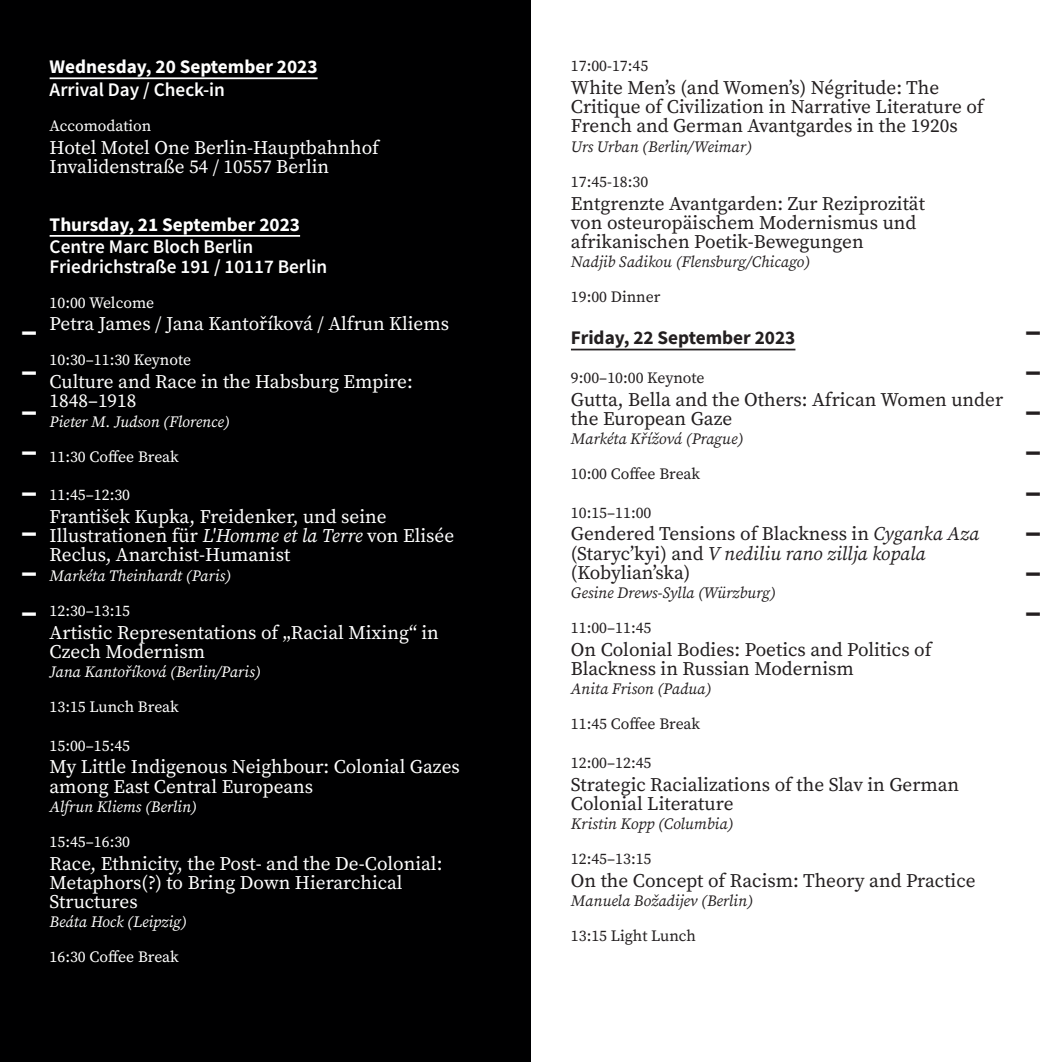
<style>
.page{position:relative;width:1062px;height:1062px;background:#fff}
.page>*{position:absolute;margin:0;border:0;box-sizing:border-box;transform-origin:0 0}
.t1{font:700 35px/40.2px "Source Sans Pro";color:#fff;text-align:justify}
.t2{font:700 35px/40.2px "Source Sans Pro";color:#231f20;text-align:justify}
.t3{font:19.25px/19.2px "Source Serif Pro";color:#231f20}
.t4{font:19.25px/19.2px "Source Serif Pro";color:#fff}
.t5{font:600 19.25px/19.2px "Source Sans Pro";color:#fff}
.t6{font:700 19.25px "Source Sans Pro";color:#fff}
.t7{font:700 19.25px "Source Sans Pro";color:#231f20}
.t8{font:italic 15.75px "Source Serif Pro";color:#231f20}
.t9{font:15.75px "Source Serif Pro";color:#231f20}
.t10{font:15.75px "Source Serif Pro";color:#fff}
.t11{font:italic 15.75px "Source Serif Pro";color:#fff}
.s1{font-style:italic}
</style>
<div class="page">
<div style="left:0;top:0;width:531px;height:1062px;background:#000001"></div>
<hr style="left:50px;top:77px;width:267px;height:2px;background:#fff">
<hr style="left:50px;top:235px;width:250px;height:2px;background:#fff">
<hr style="left:571px;top:349px;width:224px;height:1px;background:#231f20">
<p class="t6" style="left:50px;top:59px;width:269px">Wednesday, 20 September 2023</p>
<p class="t5" style="left:50px;top:81px;width:177px">Arrival Day / Check-in</p>
<p class="t10" style="left:50px;top:116px;width:103px">Accomodation</p>
<p class="t4" style="left:50px;top:138px;width:331px">Hotel Motel One Berlin-Hauptbahnhof<br>Invalidenstraße 54 / 10557 Berlin</p>
<p class="t9" style="left:571px;top:57px;width:79px">17:00-17:45</p>
<p class="t3" style="left:571px;top:79px;width:414px">White Menʼs (and Womenʼs) Négritude: The<br>Critique of Civilization in Narrative Literature of<br>French and German Avantgardes in the 1920s</p>
<p class="t8" style="left:571px;top:137px;width:182px">Urs Urban (Berlin/Weimar)</p>
<p class="t9" style="left:571px;top:172px;width:79px">17:45-18:30</p>
<p class="t3" style="left:571px;top:194px;width:355px">Entgrenzte Avantgarden: Zur Reziprozität von osteuropäischem Modernismus und afrikanischen Poetik-Bewegungen</p>
<p class="t8" style="left:571px;top:253px;width:241px">Nadjib Sadikou (Flensburg/Chicago)</p>
<p class="t9" style="left:571px;top:288px;width:91px">19:00 Dinner</p>
<p class="t7" style="left:571px;top:330px;width:226px">Friday, 22 September 2023</p>
<p class="t9" style="left:571px;top:368px;width:135px">9:00–10:00 Keynote</p>
<p class="t3" style="left:571px;top:390px;width:434px">Gutta, Bella and the Others: African Women under the European Gaze</p>
<p class="t8" style="left:571px;top:429px;width:174px">Markéta Křížová (Prague)</p>
<p class="t9" style="left:571px;top:464px;width:131px">10:00 Coffee Break</p>
<p class="t9" style="left:571px;top:503px;width:82px">10:15–11:00</p>
<p class="t3" style="left:571px;top:525px;width:410px">Gendered Tensions of Blackness in <span class="s1">Cyganka Aza </span>(Starycʼkyi) and <span class="s1">V nediliu rano zillja kopala </span>(Kobylianʼska)</p>
<p class="t8" style="left:571px;top:583px;width:206px">Gesine Drews-Sylla (Würzburg)</p>
<p class="t9" style="left:571px;top:618px;width:82px">11:00–11:45</p>
<p class="t3" style="left:571px;top:640px;width:362px">On Colonial Bodies: Poetics and Politics of<br>Blackness in Russian Modernism</p>
<p class="t8" style="left:571px;top:680px;width:142px">Anita Frison (Padua)</p>
<p class="t9" style="left:571px;top:715px;width:131px">11:45 Coffee Break</p>
<p class="t9" style="left:571px;top:753px;width:82px">12:00–12:45</p>
<p class="t3" style="left:571px;top:775px;width:390px">Strategic Racializations of the Slav in German<br>Colonial Literature</p>
<p class="t8" style="left:571px;top:814px;width:164px">Kristin Kopp (Columbia)</p>
<p class="t9" style="left:571px;top:849px;width:82px">12:45–13:15</p>
<p class="t3" style="left:571px;top:871px;width:406px">On the Concept of Racism: Theory and Practice</p>
<p class="t8" style="left:571px;top:891px;width:183px">Manuela Božadijev (Berlin)</p>
<p class="t9" style="left:571px;top:926px;width:126px">13:15 Light Lunch</p>
<p class="t6" style="left:50px;top:216px;width:252px">Thursday, 21 September 2023</p>
<p class="t5" style="left:50px;top:239px;width:279px">Centre Marc Bloch Berlin<br>Friedrichstraße 191 / 10117 Berlin</p>
<p class="t10" style="left:50px;top:293px;width:106px">10:00 Welcome</p>
<p class="t4" style="left:50px;top:315px;width:401px">Petra James / Jana Kantoříková / Alfrun Kliems</p>
<p class="t10" style="left:50px;top:351px;width:143px">10:30–11:30 Keynote</p>
<p class="t4" style="left:50px;top:373px;width:365px">Culture and Race in the Habsburg Empire:<br>1848–1918</p>
<p class="t11" style="left:50px;top:412px;width:181px">Pieter M. Judson (Florence)</p>
<p class="t10" style="left:50px;top:447px;width:131px">11:30 Coffee Break</p>
<p class="t10" style="left:50px;top:486px;width:82px">11:45–12:30</p>
<p class="t4" style="left:50px;top:508px;width:406px">František Kupka, Freidenker, und seine<br>Illustrationen für <span class="s1">L'Homme et la Terre</span> von Elisée<br>Reclus, Anarchist-Humanist</p>
<p class="t11" style="left:50px;top:566px;width:183px">Markéta Theinhardt (Paris)</p>
<p class="t10" style="left:50px;top:601px;width:82px">12:30–13:15</p>
<p class="t4" style="left:50px;top:623px;width:391px">Artistic Representations of „Racial Mixing“ in<br>Czech Modernism</p>
<p class="t11" style="left:50px;top:662px;width:212px">Jana Kantoříková (Berlin/Paris)</p>
<p class="t10" style="left:50px;top:697px;width:131px">13:15 Lunch Break</p>
<p class="t10" style="left:50px;top:736px;width:82px">15:00–15:45</p>
<p class="t4" style="left:50px;top:758px;width:412px">My Little Indigenous Neighbour: Colonial Gazes among East Central Europeans</p>
<p class="t11" style="left:50px;top:797px;width:149px">Alfrun Kliems (Berlin)</p>
<p class="t10" style="left:50px;top:832px;width:82px">15:45–16:30</p>
<p class="t4" style="left:50px;top:854px;width:394px">Race, Ethnicity, the Post- and the De-Colonial:<br>Metaphors(?) to Bring Down Hierarchical<br>Structures</p>
<p class="t11" style="left:50px;top:913px;width:139px">Beáta Hock (Leipzig)</p>
<p class="t10" style="left:50px;top:948px;width:131px">16:30 Coffee Break</p>
<h1 class="t1" style="left:21px;top:313px;width:18px">– – – – – – – –</h1>
<h1 class="t2" style="left:1025px;top:313px;width:18px">– – – – – – – –</h1>
</div>
